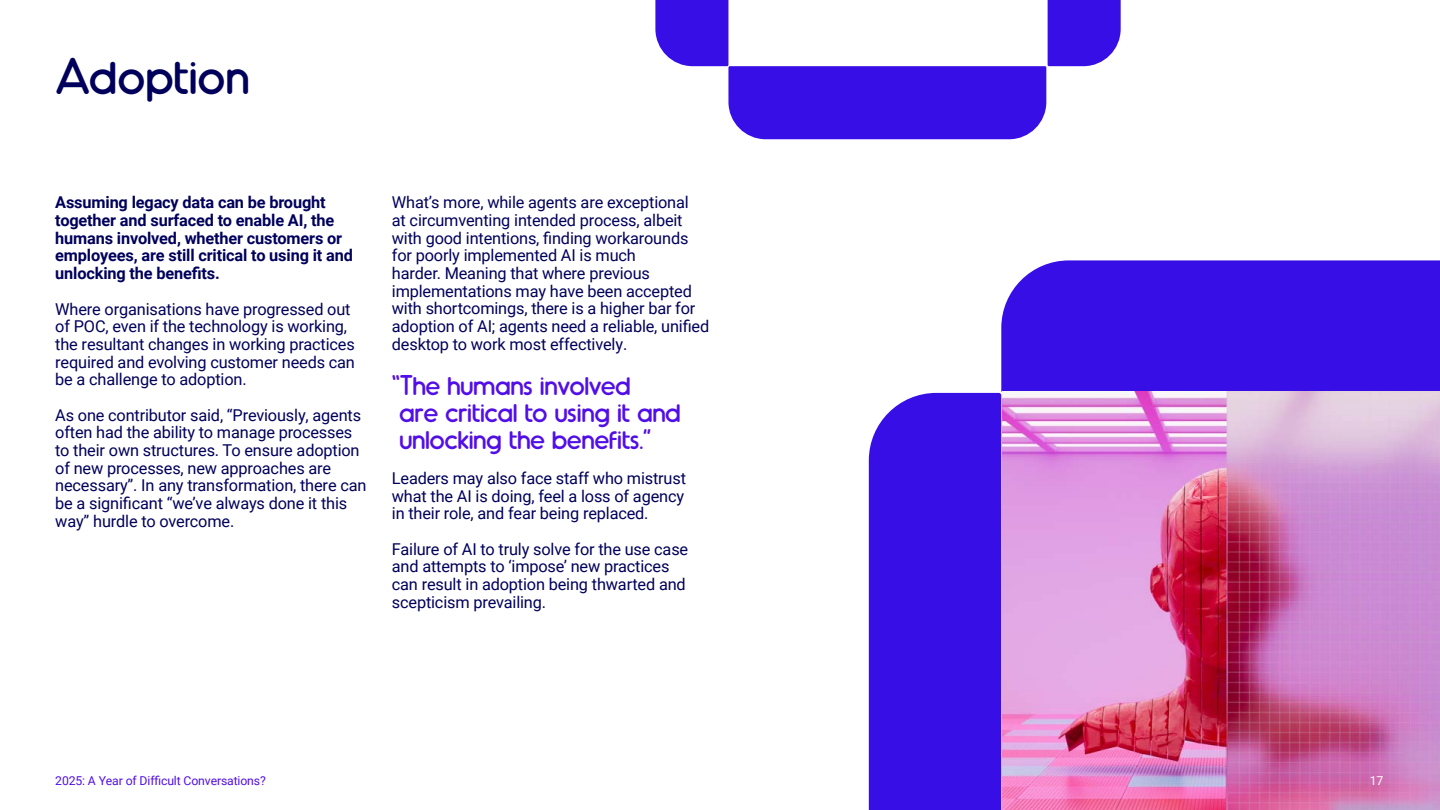
<style>
.page{position:relative;width:1440px;height:810px;background:#fff}
.page>*{position:absolute;margin:0;border:0;box-sizing:border-box;transform-origin:0 0}
.t1{font:48.97px "Oduda";color:#00005c}
.t2{font:27px/27px "Oduda";letter-spacing:-.01em;color:#510ee7}
.t3{font:16.35px/17.7px "Roboto";letter-spacing:-.01em;color:#00005c}
.t4{font:700 16.35px/17.7px "Roboto";letter-spacing:-.01em;color:#00005c}
.t5{font:12.23px "Roboto";letter-spacing:-.01em;color:#510ee7}
.t6{font:12.23px "Roboto";color:#fff}
</style>
<div class="page">
<div style="left:869px;top:393px;width:132px;height:417px;background:#380ee7"></div>
<div style="left:1001px;top:260px;width:439px;height:132px;background:#380ee7"></div>
<img style="left:1002px;top:392px;width:438px;height:418px">
<svg style="left:655px;top:0;width:466px;height:139px"></svg>
<h1 class="t1" style="left:55px;top:46px;width:196px">Adoption</h1>
<p class="t4" style="left:55px;top:193px;width:299px">Assuming legacy data can be brought together and surfaced to enable AI, the humans involved, whether customers or employees, are still critical to using it and unlocking the benefits.</p>
<p class="t3" style="left:55px;top:299px;width:301px">Where organisations have progressed out of POC, even if the technology is working, the resultant changes in working practices required and evolving customer needs can be a challenge to adoption.</p>
<p class="t3" style="left:55px;top:405px;width:313px">As one contributor said, “Previously, agents often had the ability to manage processes to their own structures. To ensure adoption of new processes, new approaches are necessary”. In any transformation, there can be a significant “we’ve always done it this way” hurdle to overcome.</p>
<p class="t3" style="left:392px;top:193px;width:319px">What’s more, while agents are exceptional<br>at circumventing intended process, albeit with good intentions, finding workarounds for poorly implemented AI is much<br>harder. Meaning that where previous implementations may have been accepted with shortcomings, there is a higher bar for adoption of AI; agents need a reliable, unified desktop to work most effectively.</p>
<h2 class="t2" style="left:392px;top:371px;width:290px">“The humans involved<br>are critical to using it and unlocking the benefits.”</h2>
<p class="t3" style="left:392px;top:469px;width:296px;text-align:justify">Leaders may also face staff who mistrust what the AI is doing, feel a loss of agency in their role, and fear being replaced.</p>
<p class="t3" style="left:392px;top:540px;width:298px">Failure of AI to truly solve for the use case and attempts to ‘impose’ new practices can result in adoption being thwarted and scepticism prevailing.</p>
<p class="t5" style="left:55px;top:772px;width:212px">2025: A Year of Difficult Conversations?</p>
<p class="t6" style="left:1370px;top:772px;width:15px">17</p>
</div>
